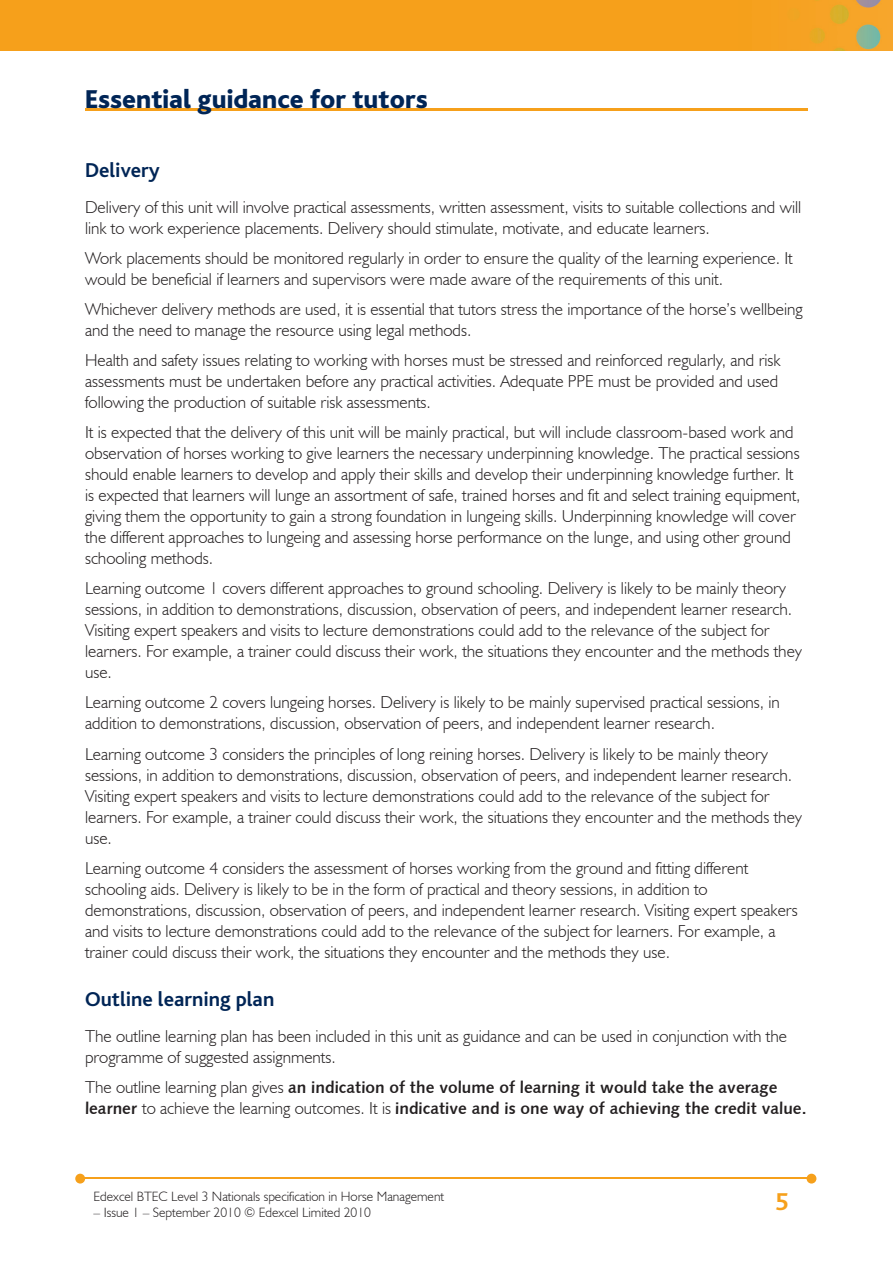
<style>
.page{position:relative;width:893px;height:1263px;background:#fff}
.page>*{position:absolute;margin:0;border:0;box-sizing:border-box;transform-origin:0 0}
.t1{font:800 27px "Bliss";color:#002556}
.t2{font:700 25.5px "Bliss";color:#f6a01b}
.t3{font:700 21px "Bliss";color:#002556}
.t4{font:300 17.25px/21px "Humanist 521 BT";color:#231f20}
.t5{font:16.5px/21px "Humanist 531 BT Bold A";color:#231f20}
.t6{font:300 13.5px "Humanist 521 BT";color:#231f20}
.s1{font-family:"Humanist 521 BT";font-weight:300;font-size:17.25px}
</style>
<div class="page">
<img style="left:0;top:0;width:893px;height:51px">
<hr style="left:82px;top:1178px;width:728px;height:1px;background:#f6a01b">
<svg style="left:807px;top:1174px;width:9px;height:9px"></svg>
<svg style="left:75px;top:1174px;width:10px;height:9px"></svg>
<hr style="left:85px;top:108px;width:723px;height:2px;background:#f6a01b">
<h1 class="t1" style="left:85px;top:85px;width:344px">Essential guidance for tutors</h1>
<p class="t3" style="left:85px;top:160px;width:76px">Delivery</p>
<p class="t4" style="left:85px;top:197px;width:718px">Delivery of this unit will involve practical assessments, written assessment, visits to suitable collections and will link to work experience placements. Delivery should stimulate, motivate, and educate learners.</p>
<p class="t4" style="left:85px;top:248px;width:709px">Work placements should be monitored regularly in order to ensure the quality of the learning experience. It would be beneficial if learners and supervisors were made aware of the requirements of this unit.</p>
<p class="t4" style="left:85px;top:299px;width:719px">Whichever delivery methods are used, it is essential that tutors stress the importance of the horse’s wellbeing and the need to manage the resource using legal methods.</p>
<p class="t4" style="left:85px;top:350px;width:697px">Health and safety issues relating to working with horses must be stressed and reinforced regularly, and risk assessments must be undertaken before any practical activities. Adequate PPE must be provided and used following the production of suitable risk assessments.</p>
<p class="t4" style="left:85px;top:422px;width:717px">It is expected that the delivery of this unit will be mainly practical, but will include classroom-based work and observation of horses working to give learners the necessary underpinning knowledge. The practical sessions should enable learners to develop and apply their skills and develop their underpinning knowledge further. It is expected that learners will lunge an assortment of safe, trained horses and fit and select training equipment, giving them the opportunity to gain a strong foundation in lungeing skills. Underpinning knowledge will cover the different approaches to lungeing and assessing horse performance on the lunge, and using other ground schooling methods.</p>
<p class="t4" style="left:85px;top:578px;width:719px">Learning outcome 1 covers different approaches to ground schooling. Delivery is likely to be mainly theory sessions, in addition to demonstrations, discussion, observation of peers, and independent learner research.<br>Visiting expert speakers and visits to lecture demonstrations could add to the relevance of the subject for learners. For example, a trainer could discuss their work, the situations they encounter and the methods they use.</p>
<p class="t4" style="left:85px;top:692px;width:696px">Learning outcome 2 covers lungeing horses. Delivery is likely to be mainly supervised practical sessions, in addition to demonstrations, discussion, observation of peers, and independent learner research.</p>
<p class="t4" style="left:85px;top:743px;width:719px">Learning outcome 3 considers the principles of long reining horses. Delivery is likely to be mainly theory sessions, in addition to demonstrations, discussion, observation of peers, and independent learner research.<br>Visiting expert speakers and visits to lecture demonstrations could add to the relevance of the subject for learners. For example, a trainer could discuss their work, the situations they encounter and the methods they use.</p>
<p class="t4" style="left:85px;top:857px;width:714px">Learning outcome 4 considers the assessment of horses working from the ground and fitting different schooling aids. Delivery is likely to be in the form of practical and theory sessions, in addition to demonstrations, discussion, observation of peers, and independent learner research. Visiting expert speakers and visits to lecture demonstrations could add to the relevance of the subject for learners. For example, a trainer could discuss their work, the situations they encounter and the methods they use.</p>
<p class="t3" style="left:85px;top:988px;width:191px">Outline learning plan</p>
<p class="t4" style="left:85px;top:1025px;width:704px">The outline learning plan has been included in this unit as guidance and can be used in conjunction with the programme of suggested assignments.</p>
<p class="t5" style="left:85px;top:1076px;width:723px"><span class="s1">The outline learning plan gives</span> an indication of the volume of learning it would take the average learner <span class="s1">to achieve the learning outcomes. It is</span> indicative and is one way of achieving the credit value.</p>
<p class="t6" style="left:94px;top:1188px;width:352px">Edexcel BTEC Level 3 Nationals specification in Horse Management</p>
<p class="t6" style="left:94px;top:1204px;width:279px">– Issue 1 – September 2010 © Edexcel Limited 2010</p>
<h2 class="t2" style="left:775px;top:1189px;width:15px">5</h2>
</div>
